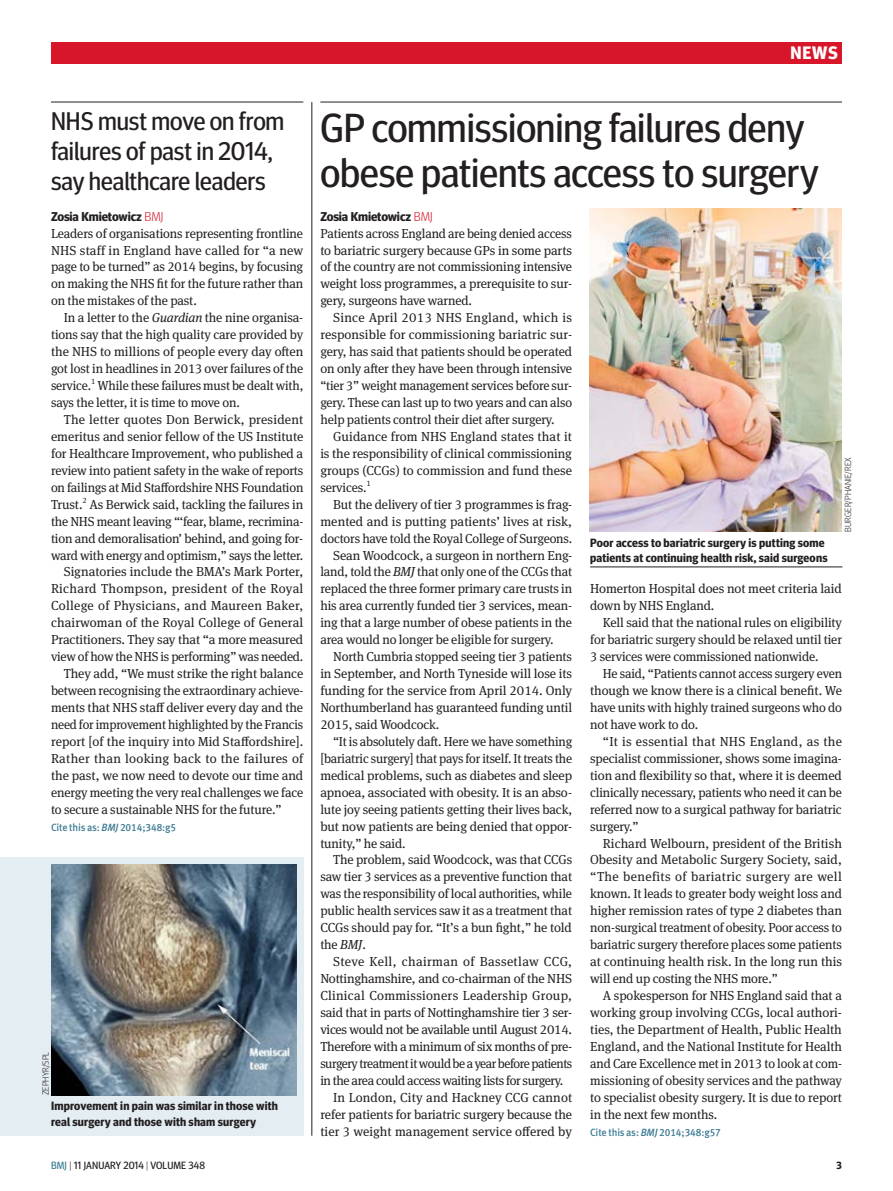
<style>
.page{position:relative;width:893px;height:1191px;background:#fff}
.page>*{position:absolute;margin:0;border:0;box-sizing:border-box;transform-origin:0 0}
.Heading_27pt{font:40.5px/45px "Meta Headline OT";color:#231f20}
.Heading_17pt{font:25.5px/30px "Meta Headline OT";color:#231f20}
.t1{font:700 18px "Meta Headline OT";color:#fff}
.body_indent{font:13.05px/17px "Meta Serif Pro";letter-spacing:-.01em;color:#231f20;text-align:justify}
.body{font:13.05px/17px "Meta Serif Pro";letter-spacing:-.01em;color:#231f20;text-align:justify}
.byline_author{font:700 12.75px "Meta Headline OT";letter-spacing:-.01em;color:#231f20}
.t2{font:700 12px/15.8px "Meta Headline OT";letter-spacing:.015em;color:#231f20}
.citation{font:500 10.5px "Meta Pro";letter-spacing:-.01em;color:#3c7b93;scale:.95 1}
.t3{font:10.5px "Meta Headline OT";letter-spacing:.01em;color:#231f20}
.t4{font:700 10.5px "Meta Headline OT";color:#231f20}
.credit{font:300 9px "Meta Headline OT";letter-spacing:.015em;color:#231f20}
.body_indent-2{font:7.8px "Meta Serif Pro";color:#231f20}
.s1{font-weight:300;color:#d71729}
.s2{font-style:italic}
.s3{color:#3c7b93}
.s4{font-weight:300}
</style>
<div class="page">
<div style="left:51px;top:43px;width:791px;height:21px;background:#d71729"></div>
<img style="left:590px;top:209px;width:252px;height:322px">
<div style="left:0;top:856px;width:303px;height:279px;background:#e4edf2"></div>
<img style="left:51px;top:864px;width:246px;height:231px">
<hr style="left:312px;top:102px;width:1px;height:1033px;background:#231f20">
<hr style="left:320px;top:102px;width:522px;height:1px;background:#231f20">
<hr style="left:590px;top:566px;width:252px;height:1px;background:#231f20">
<hr style="left:51px;top:102px;width:252px;height:1px;background:#231f20">
<h3 class="t1" style="left:791px;top:42px;width:48px">NEWS</h3>
<p class="Heading_17pt" style="left:51px;top:105px;width:235px">NHS must move on from failures of past in 2014, say healthcare leaders</p>
<p class="byline_author" style="left:51px;top:208px;width:114px">Zosia Kmietowicz <span class="s1">BMJ</span></p>
<p class="body" style="left:51px;top:224px;width:254px">Leaders of organisations representing frontline NHS staff in England have called for “a new page to be turned” as 2014 begins, by focusing on making the NHS fit for the future rather than on the mistakes of the past.</p>
<p class="body_indent" style="left:51px;top:309px;width:254px;text-indent:13px">In a letter to the <span class="s2">Guardian</span> the nine organisa&shy;tions say that the high quality care provided by the NHS to millions of people every day often got lost in headlines in 2013 over failures of the service.<sup>1</sup> While these failures must be dealt with, says the letter, it is time to move on.</p>
<p class="body_indent" style="left:51px;top:410px;width:254px;text-indent:13px">The letter quotes Don Berwick, president emeritus and senior fellow of the US Institute for Healthcare Improvement, who published a review into patient safety in the wake of reports on failings at Mid Staffordshire NHS Foundation Trust.</p>
<p class="body_indent-2" style="left:83px;top:494px;width:6px">2</p>
<p class="body_indent" style="left:51px;top:495px;width:254px;text-indent:38px">As Berwick said, tackling the failures in the NHS meant leaving “‘fear, blame, recrimina&shy;tion and demoralisation’ behind, and going for&shy;ward with energy and optimism,” says the letter.</p>
<p class="body_indent" style="left:51px;top:563px;width:254px;text-indent:13px">Signatories include the BMA’s Mark Porter, Richard Thompson, president of the Royal College of Physicians, and Maureen Baker, chairwoman of the Royal College of General Practitioners. They say that “a more measured view of how the NHS is performing” was needed.</p>
<p class="body_indent" style="left:51px;top:664px;width:254px;text-indent:13px">They add, “We must strike the right balance between recognising the extraordinary achieve&shy;ments that NHS staff deliver every day and the need for improvement highlighted by the Francis report [of the inquiry into Mid Staffordshire].<br>Rather than looking back to the failures of the past, we now need to devote our time and energy meeting the very real challenges we face to secure a sustainable NHS for the future.”</p>
<p class="citation" style="left:51px;top:818px;width:133px">Cite this as: <span class="s2">BMJ</span> 2014;348:g5</p>
<p class="credit" style="left:40px;top:1095px;width:45px;rotate:-90deg">ZEPHYR/SPL</p>
<p class="t2" style="left:51px;top:1097px;width:228px">Improvement in pain was similar in those with real surgery and those with sham surgery</p>
<p class="Heading_27pt" style="left:320px;top:104px;width:500px">GP commissioning failures deny obese patients access to surgery</p>
<p class="byline_author" style="left:320px;top:208px;width:114px">Zosia Kmietowicz <span class="s1">BMJ</span></p>
<p class="body" style="left:320px;top:224px;width:253px">Patients across England are being denied access to bariatric surgery because GPs in some parts of the country are not commissioning intensive weight loss programmes, a prerequisite to sur&shy;gery, surgeons have warned.</p>
<p class="body_indent" style="left:320px;top:309px;width:253px;text-indent:13px">Since April 2013 NHS England, which is responsible for commissioning bariatric sur&shy;gery, has said that patients should be operated on only after they have been through intensive “tier 3” weight management services before sur&shy;gery. These can last up to two years and can also help patients control their diet after surgery.</p>
<p class="body_indent" style="left:320px;top:427px;width:253px;text-indent:13px">Guidance from NHS England states that it is the responsibility of clinical commissioning groups (CCGs) to commission and fund these services.</p>
<p class="body_indent-2" style="left:366px;top:477px;width:6px">1</p>
<p class="body_indent" style="left:320px;top:495px;width:253px;text-indent:13px">But the delivery of tier 3 programmes is frag&shy;mented and is putting patients’ lives at risk, doctors have told the Royal College of Surgeons.</p>
<p class="body_indent" style="left:320px;top:546px;width:253px;text-indent:13px">Sean Woodcock, a surgeon in northern Eng&shy;land, told the <span class="s2">BMJ</span> that only one of the CCGs that replaced the three former primary care trusts in his area currently funded tier 3 services, mean&shy;ing that a large number of obese patients in the area would no longer be eligible for surgery.</p>
<p class="body_indent" style="left:320px;top:647px;width:253px;text-indent:13px">North Cumbria stopped seeing tier 3 patients in September, and North Tyneside will lose its funding for the service from April 2014. Only Northumberland has guaranteed funding until 2015, said Woodcock.</p>
<p class="body_indent" style="left:320px;top:732px;width:253px;text-indent:13px">“It is absolutely daft. Here we have something [bariatric surgery] that pays for itself. It treats the medical problems, such as diabetes and sleep apnoea, associated with obesity. It is an abso&shy;lute joy seeing patients getting their lives back, but now patients are being denied that oppor&shy;tunity,” he said.</p>
<p class="body_indent" style="left:320px;top:850px;width:253px;text-indent:13px">The problem, said Woodcock, was that CCGs saw tier 3 services as a preventive function that was the responsibility of local authorities, while public health services saw it as a treatment that CCGs should pay for. “It’s a bun fight,” he told the <span class="s2">BMJ</span>.</p>
<p class="body_indent" style="left:320px;top:952px;width:253px;text-indent:13px">Steve Kell, chairman of Bassetlaw CCG, Nottinghamshire, and co-chairman of the NHS Clinical Commissioners Leadership Group, said that in parts of Nottinghamshire tier 3 ser&shy;vices would not be available until August 2014.<br>Therefore with a minimum of six months of pre&shy;surgery treatment it would be a year before patients in the area could access waiting lists for surgery.</p>
<p class="body_indent" style="left:320px;top:1088px;width:253px;text-indent:13px">In London, City and Hackney CCG cannot refer patients for bariatric surgery because the tier 3 weight management service offered by</p>
<p class="t2" style="left:590px;top:534px;width:239px">Poor access to bariatric surgery is putting some patients at continuing health risk, said surgeons</p>
<p class="credit" style="left:843px;top:531px;width:76px;rotate:-90deg">BURGER/PHANIE/REX</p>
<p class="body_indent" style="left:590px;top:579px;width:253px">Homerton Hospital does not meet criteria laid down by NHS England.</p>
<p class="body_indent" style="left:590px;top:613px;width:253px;text-indent:13px">Kell said that the national rules on eligibility for bariatric surgery should be relaxed until tier 3 services were commissioned nationwide.</p>
<p class="body_indent" style="left:590px;top:664px;width:253px;text-indent:13px">He said, “Patients cannot access surgery even though we know there is a clinical benefit. We have units with highly trained surgeons who do not have work to do.</p>
<p class="body_indent" style="left:590px;top:732px;width:253px;text-indent:13px">“It is essential that NHS England, as the specialist commissioner, shows some imagina&shy;tion and flexibility so that, where it is deemed clinically necessary, patients who need it can be referred now to a surgical pathway for bariatric surgery.”</p>
<p class="body_indent" style="left:590px;top:834px;width:253px;text-indent:13px">Richard Welbourn, president of the British Obesity and Metabolic Surgery Society, said, “The benefits of bariatric surgery are well known. It leads to greater body weight loss and higher remission rates of type 2 diabetes than non-surgical treatment of obesity. Poor access to bariatric surgery therefore places some patients at continuing health risk. In the long run this will end up costing the NHS more.”</p>
<p class="body_indent" style="left:590px;top:986px;width:253px;text-indent:13px">A spokesperson for NHS England said that a working group involving CCGs, local authori&shy;ties, the Department of Health, Public Health England, and the National Institute for Health and Care Excellence met in 2013 to look at com&shy;missioning of obesity services and the pathway to specialist obesity surgery. It is due to report in the next few months.</p>
<p class="citation" style="left:590px;top:1123px;width:139px">Cite this as: <span class="s2">BMJ</span> 2014;348:g57</p>
<p class="t3" style="left:51px;top:1159px;width:156px"><span class="s3">BMJ</span> <span class="s4">|</span> 11 JANUARY 2014 <span class="s4">|</span> VOLUME 348</p>
<p class="t4" style="left:837px;top:1159px;width:7px">3</p>
</div>
